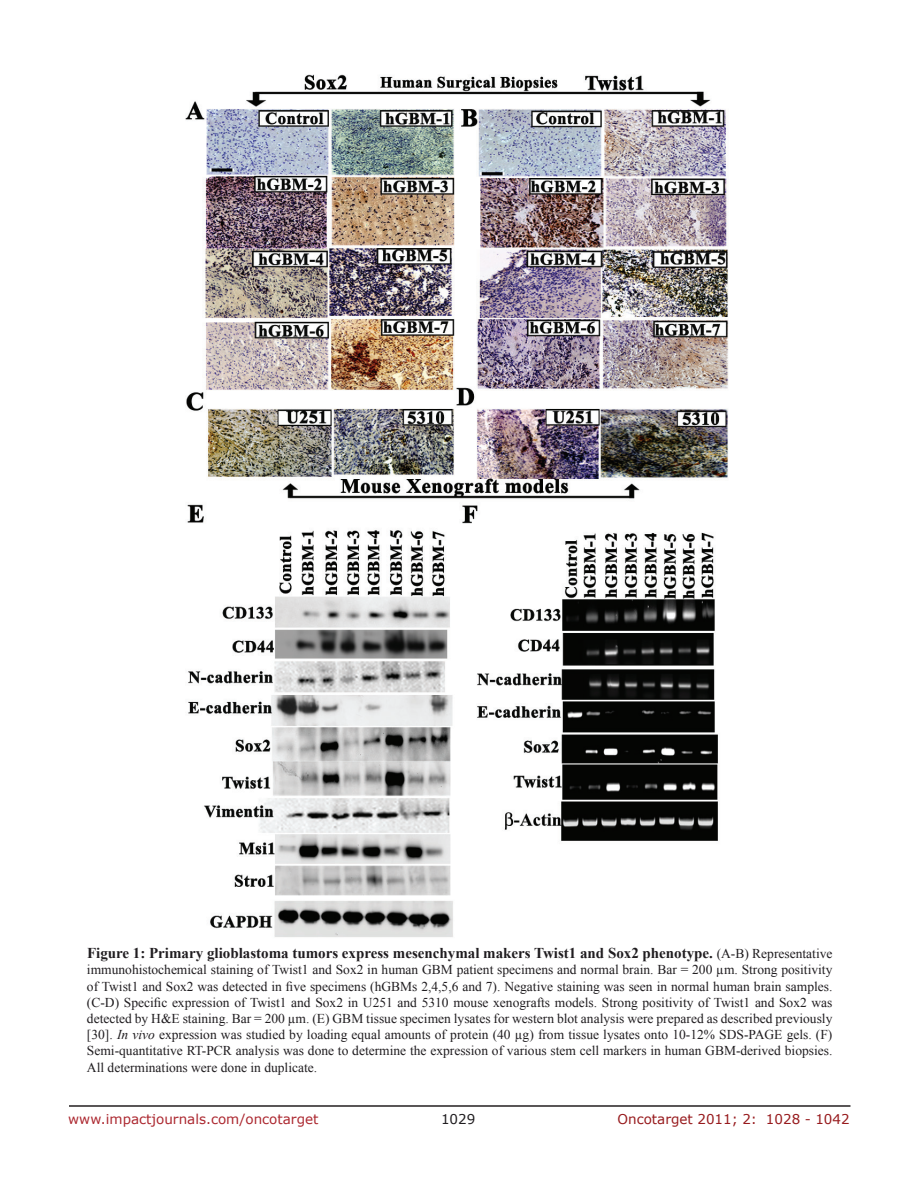
<style>
.page{position:relative;width:918px;height:1188px;background:#fff}
.page>*{position:absolute;margin:0;border:0;box-sizing:border-box;transform-origin:0 0}
.t1{font:700 15px "Times New Roman";color:#201d20}
.t2{font:13.5px/16.2px "Times New Roman";color:#201d20;text-align:justify}
.t3{font:13.5px "Verdana";color:#ac2830}
.t4{font:13.5px "Verdana";color:#971a1d}
.t5{font:13.5px "Verdana";color:#201d20}
.s1{font-weight:400;font-size:13.5px}
.s2{font-style:italic}
</style>
<div class="page">
<hr style="left:69px;top:1105px;width:781px;height:2px;background:#231f20">
<img style="left:185px;top:74px;width:544px;height:863px">
<p class="t1" style="left:87px;top:942px;width:747px">Figure 1: Primary glioblastoma tumors express mesenchymal makers Twist1 and Sox2 phenotype. <span class="s1">(A-B) Representative</span></p>
<p class="t2" style="left:87px;top:961px;width:747px">immunohistochemical staining of Twist1 and Sox2 in human GBM patient specimens and normal brain. Bar = 200 µm. Strong positivity of Twist1 and Sox2 was detected in five specimens (hGBMs 2,4,5,6 and 7). Negative staining was seen in normal human brain samples. (C-D) Specific expression of Twist1 and Sox2 in U251 and 5310 mouse xenografts models. Strong positivity of Twist1 and Sox2 was detected by H&amp;E staining. Bar = 200 µm. (E) GBM tissue specimen lysates for western blot analysis were prepared as described previously [30]. <span class="s2">In vivo</span> expression was studied by loading equal amounts of protein (40 µg) from tissue lysates onto 10-12% SDS-PAGE gels. (F)<br>Semi-quantitative RT-PCR analysis was done to determine the expression of various stem cell markers in human GBM-derived biopsies.<br>All determinations were done in duplicate.</p>
<p class="t3" style="left:68px;top:1110px;width:252px">www.impactjournals.com/oncotarget</p>
<p class="t5" style="left:441px;top:1110px;width:36px">1029</p>
<p class="t4" style="left:618px;top:1110px;width:234px">Oncotarget 2011; 2: 1028 - 1042</p>
</div>
